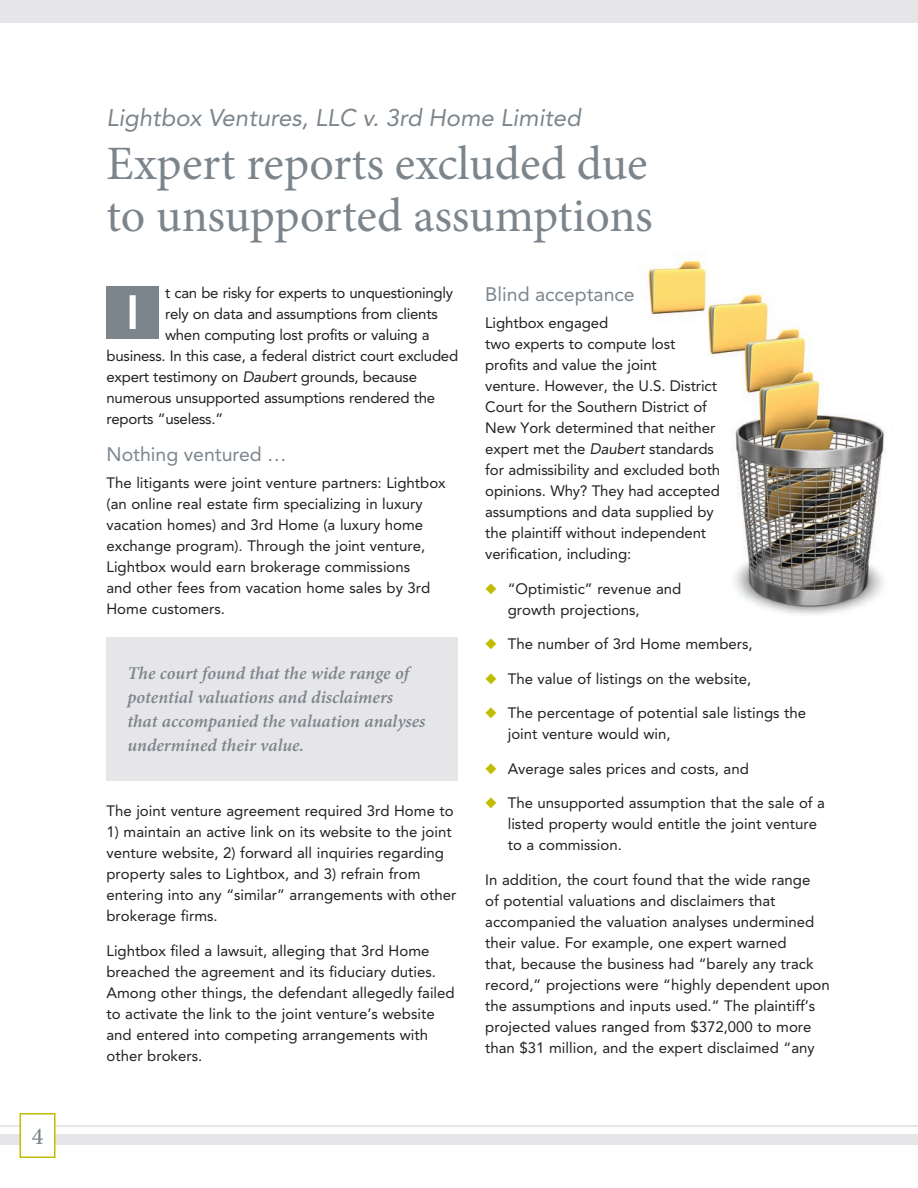
<style>
.page{position:relative;width:918px;height:1188px;background:#fff}
.page>*{position:absolute;margin:0;border:0;box-sizing:border-box;transform-origin:0 0}
.t1{font:48px/52.5px "Minion Pro";color:#7c858c}
.t2{font:800 48px "Avenir";color:#fff}
.t3{font:italic 24px "Avenir LT Std";color:#7c858c}
.t4{font:500 24px "Minion Pro";color:#7c858c}
.t5{font:19.5px "Avenir LT Std";color:#7c858c}
.t6{font:italic 600 18px/24px "Minion Pro";color:#7c858c}
.t7{font:15px/21px "Avenir LT Std";color:#231f20}
.s1{font-style:italic}
.s2{color:#c0bc00}
</style>
<div class="page">
<div style="left:0;top:1134px;width:918px;height:10px;background:#e6e5e7"></div>
<div style="left:0;top:0;width:918px;height:22px;background:#e6e5e7"></div>
<hr style="left:0;top:1125px;width:918px;height:1px;background:#e6e5e7">
<div style="left:20px;top:1114px;width:35px;height:43px;background:#fff"></div>
<div style="left:20px;top:1113px;width:36px;height:45px;border:2px solid #c0bc00"></div>
<img style="left:647px;top:254px;width:239px;height:361px">
<div style="left:106px;top:286px;width:53px;height:53px;background:#7c858c"></div>
<div style="left:106px;top:637px;width:352px;height:144px;background:#e6e5e7"></div>
<h2 class="t4" style="left:32px;top:1120px;width:13px">4</h2>
<h2 class="t3" style="left:106px;top:104px;width:476px">Lightbox Ventures, LLC v. 3rd Home Limited</h2>
<h1 class="t1" style="left:106px;top:137px;width:548px">Expert reports excluded due to unsupported assumptions</h1>
<p class="t7" style="left:165px;top:282px;width:290px">t can be risky for experts to unquestioningly</p>
<p class="t7" style="left:165px;top:303px;width:274px">rely on data and assumptions from clients</p>
<p class="t7" style="left:165px;top:324px;width:266px">when computing lost profits or valuing a</p>
<p class="t7" style="left:106px;top:345px;width:353px">business. In this case, a federal district court excluded</p>
<p class="t7" style="left:106px;top:366px;width:312px">expert testimony on <span class="s1">Daubert</span> grounds, because</p>
<p class="t7" style="left:106px;top:387px;width:330px">numerous unsupported assumptions rendered the</p>
<p class="t7" style="left:106px;top:408px;width:118px">reports “useless.”</p>
<h3 class="t5" style="left:106px;top:443px;width:182px">Nothing ventured …</h3>
<p class="t7" style="left:106px;top:472px;width:341px">The litigants were joint venture partners: Lightbox (an online real estate firm specializing in luxury vacation homes) and 3rd Home (a luxury home exchange program). Through the joint venture, Lightbox would earn brokerage commissions<br>and other fees from vacation home sales by 3rd Home customers.</p>
<h1 class="t2" style="left:126px;top:275px;width:15px">I</h1>
<p class="t6" style="left:128px;top:661px;width:300px">The court found that the wide range of potential valuations and disclaimers that accompanied the valuation analyses undermined their value.</p>
<p class="t7" style="left:106px;top:801px;width:349px">The joint venture agreement required 3rd Home to</p>
<p class="t7" style="left:106px;top:822px;width:351px">1) maintain an active link on its website to the joint venture website, 2) forward all inquiries regarding property sales to Lightbox, and 3) refrain from entering into any “similar” arrangements with other brokerage firms.</p>
<p class="t7" style="left:106px;top:940px;width:350px">Lightbox filed a lawsuit, alleging that 3rd Home breached the agreement and its fiduciary duties.<br>Among other things, the defendant allegedly failed to activate the link to the joint venture’s website and entered into competing arrangements with other brokers.</p>
<h3 class="t5" style="left:485px;top:283px;width:151px">Blind acceptance</h3>
<p class="t7" style="left:485px;top:313px;width:237px">Lightbox engaged<br>two experts to compute lost profits and value the joint<br>venture. However, the U.S. District<br>Court for the Southern District of<br>New York determined that neither expert met the <span class="s1">Daubert</span> standards for admissibility and excluded both opinions. Why? They had accepted assumptions and data supplied by the plaintiff without independent verification, including:</p>
<p class="t7" style="left:508px;top:578px;width:175px;text-indent:-22px"><span class="s2">◆</span> “Optimistic” revenue and growth projections,</p>
<p class="t7" style="left:485px;top:634px;width:269px"><span class="s2">◆</span> The number of 3rd Home members,</p>
<p class="t7" style="left:485px;top:668px;width:268px"><span class="s2">◆</span> The value of listings on the website,</p>
<p class="t7" style="left:508px;top:703px;width:300px;text-indent:-22px"><span class="s2">◆</span> The percentage of potential sale listings the joint venture would win,</p>
<p class="t7" style="left:485px;top:758px;width:265px"><span class="s2">◆</span> Average sales prices and costs, and</p>
<p class="t7" style="left:508px;top:793px;width:319px;text-indent:-22px"><span class="s2">◆</span> The unsupported assumption that the sale of a listed property would entitle the joint venture to a commission.</p>
<p class="t7" style="left:485px;top:869px;width:346px">In addition, the court found that the wide range<br>of potential valuations and disclaimers that accompanied the valuation analyses undermined their value. For example, one expert warned<br>that, because the business had “barely any track record,” projections were “highly dependent upon the assumptions and inputs used.” The plaintiff’s projected values ranged from $372,000 to more than $31 million, and the expert disclaimed “any</p>
</div>
